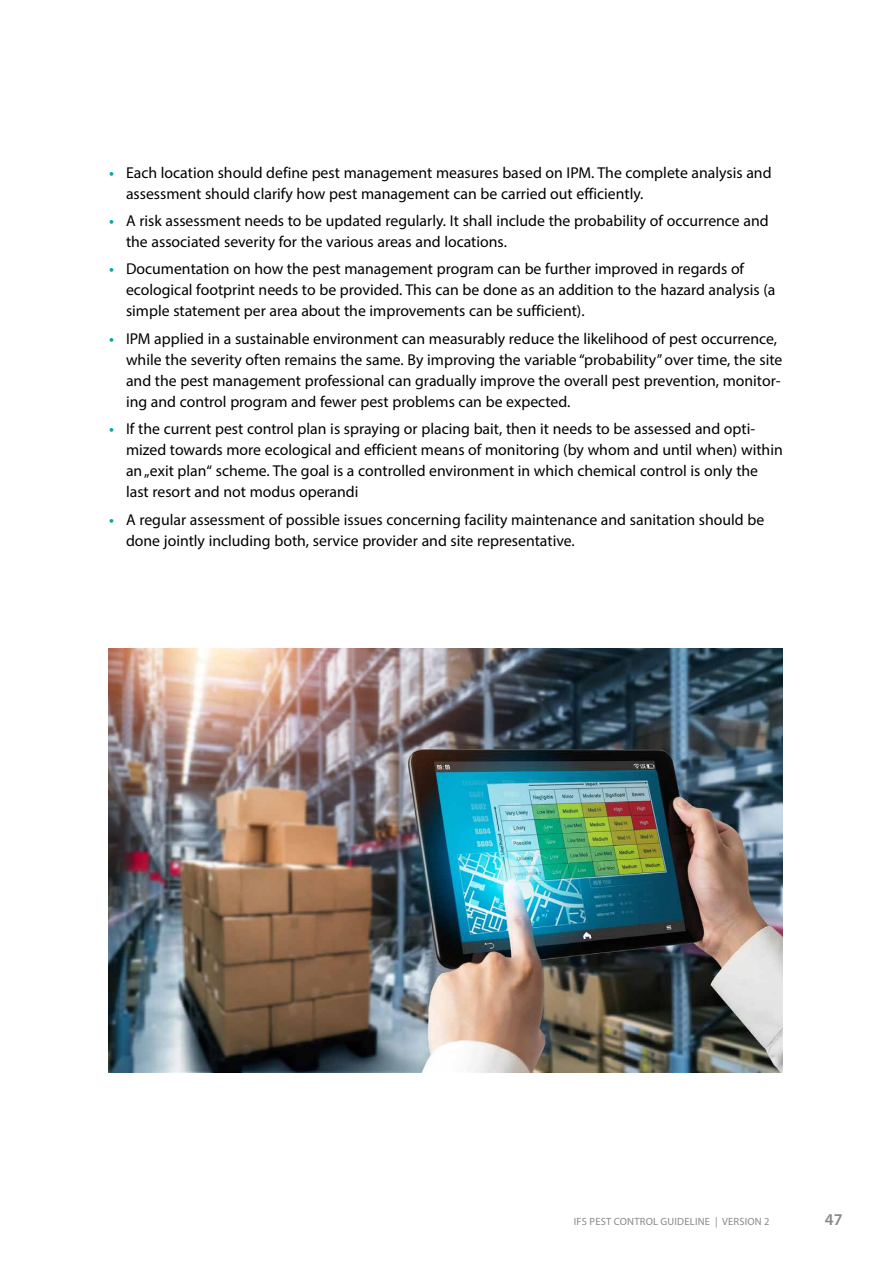
<style>
.page{position:relative;width:893px;height:1263px;background:#fff}
.page>*{position:absolute;margin:0;border:0;box-sizing:border-box;transform-origin:0 0}
.t1{font:600 16.5px "Myriad Pro";color:#878988}
.t2{font:15.75px/21px "Myriad Pro";color:#000}
.t3{font:10.5px "Myriad Pro";letter-spacing:.02em;color:#878988}
.s1{font-weight:600;color:#00aa9c}
</style>
<div class="page">
<img style="left:108px;top:648px;width:674px;height:425px">
<p class="t2" style="left:126px;top:162px;width:647px;text-indent:-17px"><span class="s1">•</span> Each location should define pest management measures based on IPM. The complete analysis and assessment should clarify how pest management can be carried out efficiently.</p>
<p class="t2" style="left:126px;top:210px;width:644px;text-indent:-17px"><span class="s1">•</span> A risk assessment needs to be updated regularly. It shall include the probability of occurrence and the associated severity for the various areas and locations.</p>
<p class="t2" style="left:126px;top:258px;width:651px;text-indent:-17px"><span class="s1">•</span> Documentation on how the pest management program can be further improved in regards of ecological footprint needs to be provided. This can be done as an addition to the hazard analysis (a simple statement per area about the improvements can be sufficient).</p>
<p class="t2" style="left:126px;top:328px;width:658px;text-indent:-17px"><span class="s1">•</span> IPM applied in a sustainable environment can measurably reduce the likelihood of pest occurrence, while the severity often remains the same. By improving the variable “probability” over time, the site and the pest management professional can gradually improve the overall pest prevention, monitor&shy;ing and control program and fewer pest problems can be expected.</p>
<p class="t2" style="left:126px;top:418px;width:658px;text-indent:-17px"><span class="s1">•</span> If the current pest control plan is spraying or placing bait, then it needs to be assessed and opti&shy;mized towards more ecological and efficient means of monitoring (by whom and until when) within an „exit plan“ scheme. The goal is a controlled environment in which chemical control is only the last resort and not modus operandi</p>
<p class="t2" style="left:126px;top:508px;width:640px;text-indent:-17px"><span class="s1">•</span> A regular assessment of possible issues concerning facility maintenance and sanitation should be done jointly including both, service provider and site representative.</p>
<p class="t3" style="left:574px;top:1215px;width:197px">IFS PEST CONTROL GUIDELINE | VERSION 2</p>
<p class="t1" style="left:825px;top:1209px;width:19px">47</p>
</div>
